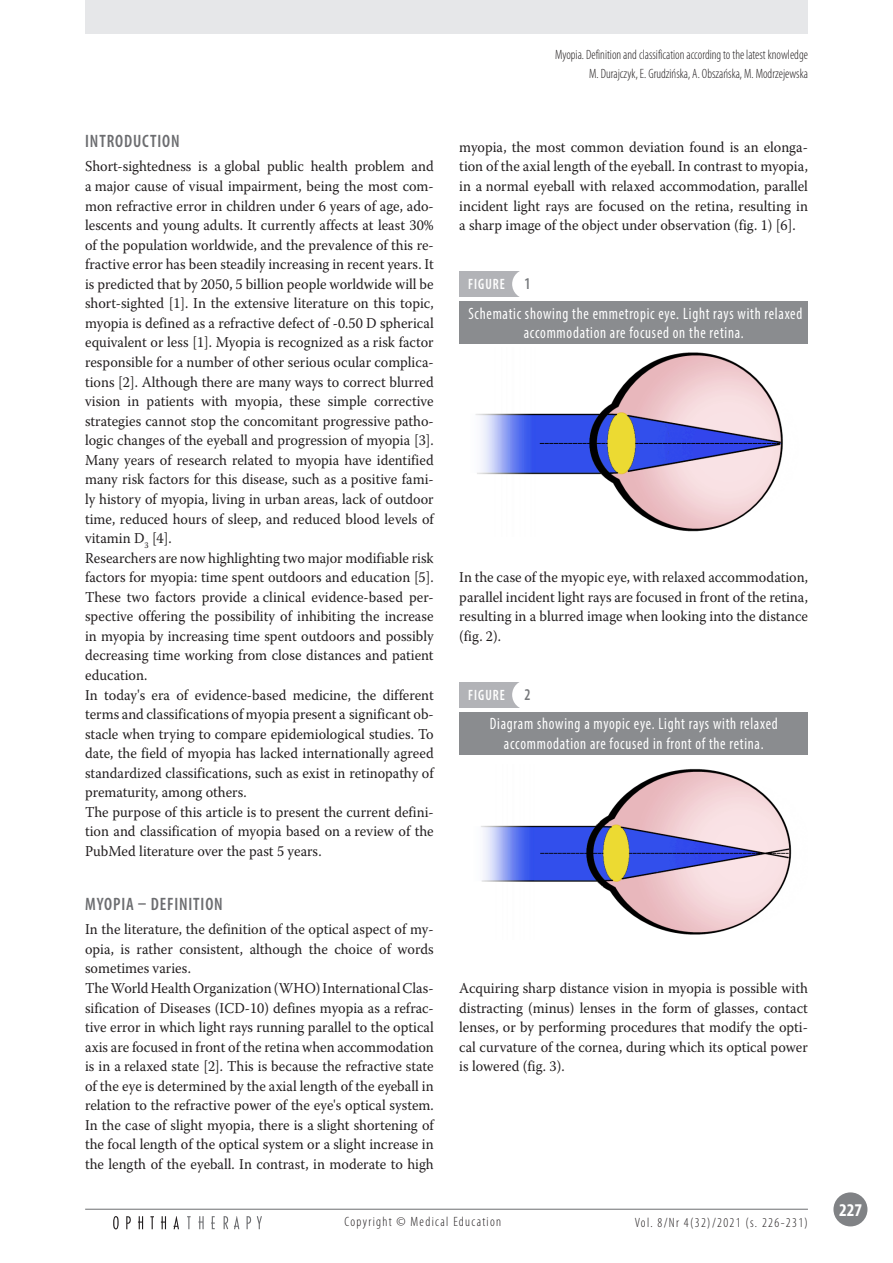
<style>
.page{position:relative;width:893px;height:1263px;background:#fff}
.page>*{position:absolute;margin:0;border:0;box-sizing:border-box;transform-origin:0 0}
.t1{font:600 condensed 18px "Myriad Pro";letter-spacing:.05em;color:#6c6d70;scale:.96 1}
.t2{font:700 condensed 18px "Myriad Pro";color:#fff}
.t3{font:condensed 16.5px/19.5px "Myriad Pro";letter-spacing:.05em;color:#fff;text-align:center;scale:.9 1}
.t4{font:600 condensed 16.5px "Myriad Pro";color:#76787b;scale:.9 1}
.t5{font:15px/19.5px "Warnock Pro";color:#231f20;text-align:justify;scale:.95 1}
.t6{font:600 condensed 15px "Myriad Pro";letter-spacing:.07em;color:#fff;scale:.9 1}
.t7{font:300 condensed 13.5px/19.5px "Myriad Pro";color:#231f20;text-align:right;scale:.95 1}
.t8{font:300 condensed 13.5px "Myriad Pro";letter-spacing:.1em;color:#231f20}
</style>
<div class="page">
<div style="left:833px;top:1192px;width:34px;height:34px;background:#808285;border-radius:50%"></div>
<svg style="left:187px;top:1216px;width:4px;height:13px"></svg>
<svg style="left:198px;top:1216px;width:6px;height:13px"></svg>
<svg style="left:211px;top:1216px;width:4px;height:13px"></svg>
<svg style="left:224px;top:1216px;width:4px;height:13px"></svg>
<svg style="left:234px;top:1216px;width:5px;height:13px"></svg>
<svg style="left:247px;top:1216px;width:4px;height:13px"></svg>
<svg style="left:257px;top:1216px;width:5px;height:13px"></svg>
<svg style="left:113px;top:1216px;width:6px;height:13px"></svg>
<svg style="left:126px;top:1216px;width:5px;height:13px"></svg>
<svg style="left:138px;top:1216px;width:5px;height:13px"></svg>
<svg style="left:150px;top:1216px;width:4px;height:13px"></svg>
<svg style="left:161px;top:1216px;width:5px;height:13px"></svg>
<svg style="left:174px;top:1216px;width:5px;height:13px"></svg>
<hr style="left:85px;top:1209px;width:723px;height:1px;background:#6c6d70">
<div style="left:85px;top:0;width:723px;height:34px;background:#e6e7e9"></div>
<div style="left:459px;top:301px;width:349px;height:43px;background:#8a8c8f"></div>
<div style="left:460px;top:271px;width:68px;height:26px;background:#b2b3b7"></div>
<div style="left:512px;top:269px;width:30px;height:30px;background:#fff;border-radius:50%"></div>
<div style="left:459px;top:712px;width:349px;height:42px;background:#8a8c8f"></div>
<div style="left:460px;top:682px;width:68px;height:25px;background:#b2b3b7"></div>
<div style="left:512px;top:680px;width:30px;height:30px;background:#fff;border-radius:50%"></div>
<img style="left:475px;top:352px;width:308px;height:180px">
<img style="left:481px;top:769px;width:311px;height:166px">
<p class="t1" style="left:85px;top:130px;width:90px">INTRODUCTION</p>
<p class="t5" style="left:85px;top:156px;width:369px;text-align:left">Short-sightedness is a global public health problem and a major cause of visual impairment, being the most com&shy;mon refractive error in children under 6 years of age, ado&shy;lescents and young adults. It currently affects at least 30% of the population worldwide, and the prevalence of this re&shy;fractive error has been steadily increasing in recent years. It is predicted that by 2050, 5 billion people worldwide will be short-sighted [1]. In the extensive literature on this topic, myopia is defined as a refractive defect of -0.50 D spherical equivalent or less [1]. Myopia is recognized as a risk factor responsible for a number of other serious ocular complica&shy;tions [2]. Although there are many ways to correct blurred vision in patients with myopia, these simple corrective strategies cannot stop the concomitant progressive patho&shy;logic changes of the eyeball and progression of myopia [3].<br>Many years of research related to myopia have identified many risk factors for this disease, such as a positive fami&shy;ly history of myopia, living in urban areas, lack of outdoor time, reduced hours of sleep, and reduced blood levels of vitamin D<sub>3</sub> [4].<br>Researchers are now highlighting two major modifiable risk factors for myopia: time spent outdoors and education [5].<br>These two factors provide a clinical evidence-based per&shy;spective offering the possibility of inhibiting the increase in myopia by increasing time spent outdoors and possibly decreasing time working from close distances and patient education.<br>In today's era of evidence-based medicine, the different terms and classifications of myopia present a significant ob&shy;stacle when trying to compare epidemiological studies. To date, the field of myopia has lacked internationally agreed standardized classifications, such as exist in retinopathy of prematurity, among others.<br>The purpose of this article is to present the current defini&shy;tion and classification of myopia based on a review of the PubMed literature over the past 5 years.</p>
<p class="t1" style="left:85px;top:893px;width:135px">MYOPIA – DEFINITION</p>
<p class="t5" style="left:85px;top:919px;width:369px;text-align:left">In the literature, the definition of the optical aspect of my&shy;opia, is rather consistent, although the choice of words sometimes varies.<br>The World Health Organization (WHO) International Clas&shy;sification of Diseases (ICD-10) defines myopia as a refrac&shy;tive error in which light rays running parallel to the optical axis are focused in front of the retina when accommodation is in a relaxed state [2]. This is because the refractive state of the eye is determined by the axial length of the eyeball in relation to the refractive power of the eye's optical system.<br>In the case of slight myopia, there is a slight shortening of the focal length of the optical system or a slight increase in the length of the eyeball. In contrast, in moderate to high</p>
<p class="t7" style="left:555px;top:44px;width:268px">Myopia. Definition and classification according to the latest knowledge<br>M. Durajczyk, E. Grudzińska, A. Obszańska, M. Modrzejewska</p>
<p class="t5" style="left:459px;top:137px;width:369px">myopia, the most common deviation found is an elonga&shy;tion of the axial length of the eyeball. In contrast to myopia, in a normal eyeball with relaxed accommodation, parallel incident light rays are focused on the retina, resulting in a sharp image of the object under observation (fig. 1) [6].</p>
<p class="t6" style="left:468px;top:275px;width:41px">FIGURE</p>
<p class="t4" style="left:524px;top:273px;width:8px">1</p>
<p class="t3" style="left:468px;top:303px;width:373px">Schematic showing the emmetropic eye. Light rays with relaxed accommodation are focused on the retina.</p>
<p class="t5" style="left:459px;top:567px;width:369px">In the case of the myopic eye, with relaxed accommodation, parallel incident light rays are focused in front of the retina, resulting in a blurred image when looking into the distance (fig. 2).</p>
<p class="t6" style="left:468px;top:686px;width:41px">FIGURE</p>
<p class="t4" style="left:524px;top:684px;width:8px">2</p>
<p class="t3" style="left:490px;top:714px;width:321px">Diagram showing a myopic eye. Light rays with relaxed accommodation are focused in front of the retina.</p>
<p class="t5" style="left:459px;top:978px;width:369px">Acquiring sharp distance vision in myopia is possible with distracting (minus) lenses in the form of glasses, contact lenses, or by performing procedures that modify the opti&shy;cal curvature of the cornea, during which its optical power is lowered (fig. 3).</p>
<p class="t8" style="left:345px;top:1214px;width:158px">Copyright © Medical Education</p>
<p class="t8" style="left:635px;top:1215px;width:175px">Vol. 8/Nr 4(32)/2021 (s. 226-231)</p>
<p class="t2" style="left:839px;top:1198px;width:25px">227</p>
</div>
